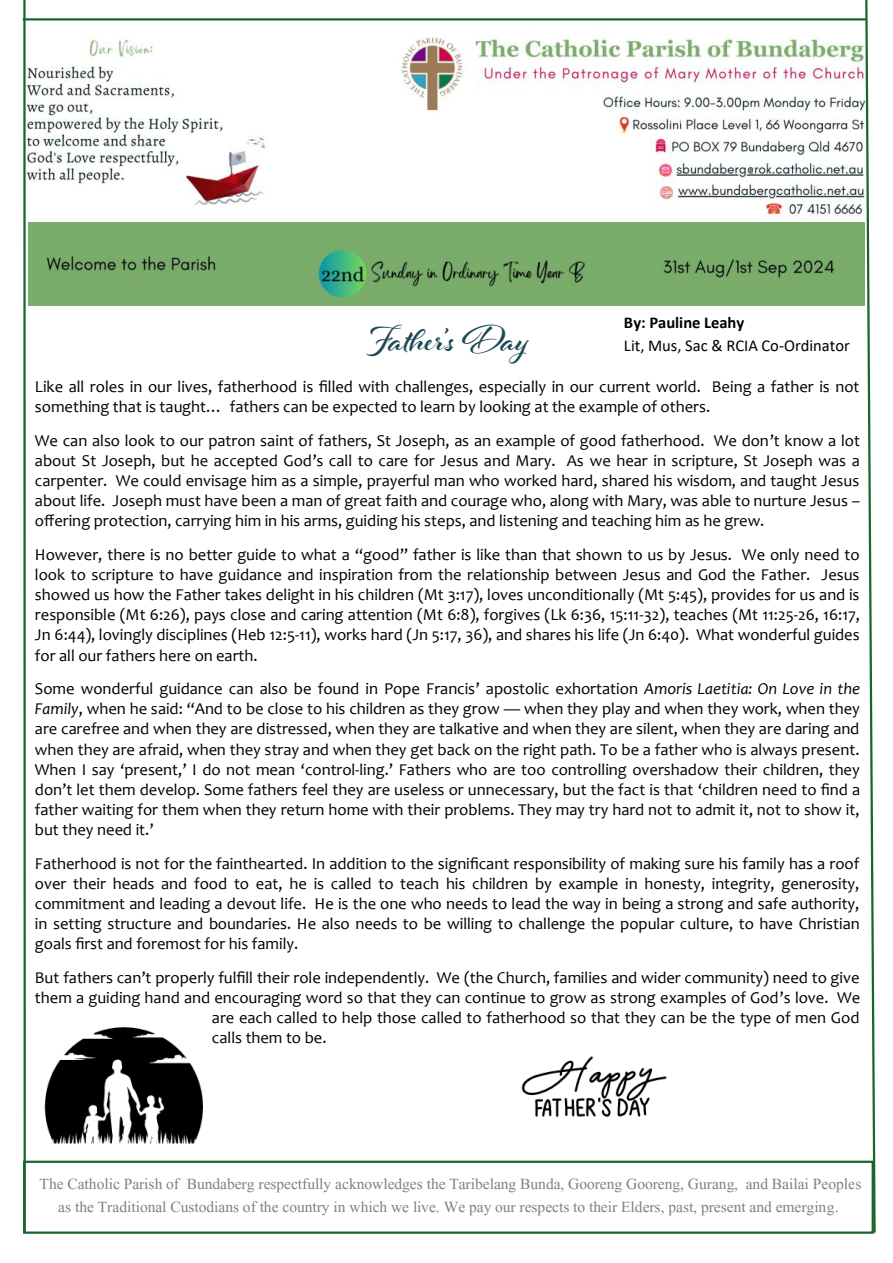
<style>
.page{position:relative;width:893px;height:1263px;background:#fff}
.page>*{position:absolute;margin:0;border:0;box-sizing:border-box;transform-origin:0 0}
.t1{font:700 39px "Al Fresco";color:#1c4954}
.t2{font:19.2px/22.6px "Aparajita";color:#808080;text-align:center}
.t3{font:16.65px "Candara";color:#000}
.t4{font:16.5px/20.1px "Candara";color:#000;text-align:justify}
.t5{font:16.5px "Calibri";color:#000}
.t6{font:700 16.5px "Calibri";letter-spacing:-.005em;color:#000}
.s1{font-style:italic}
</style>
<div class="page">
<img style="left:26px;top:37px;width:838px;height:186px">
<svg style="left:864px;top:0;width:12px;height:1233px"></svg>
<hr style="left:23px;top:0;width:3px;height:1233px;background:#18662b">
<hr style="left:23px;top:18px;width:843px;height:3px;background:#18662b">
<div style="left:23px;top:1161px;width:851px;height:73px;border:2px solid #18662b"></div>
<img style="left:29px;top:223px;width:835px;height:83px">
<img style="left:521px;top:1056px;width:146px;height:61px">
<img style="left:44px;top:1027px;width:159px;height:117px">
<p class="t6" style="left:624px;top:315px;width:122px">By: Pauline Leahy</p>
<p class="t1" style="left:366px;top:318px;width:164px">Father’s Day</p>
<p class="t5" style="left:624px;top:338px;width:227px">Lit, Mus, Sac &amp; RCIA Co-Ordinator</p>
<p class="t4" style="left:35px;top:378px;width:826px">Like all roles in our lives, fatherhood is filled with challenges, especially in our current world. Being a father is not</p>
<p class="t3" style="left:35px;top:400px;width:677px">something that is taught… fathers can be expected to learn by looking at the example of others.</p>
<p class="t4" style="left:35px;top:432px;width:827px">We can also look to our patron saint of fathers, St Joseph, as an example of good fatherhood. We don’t know a lot about St Joseph, but he accepted God’s call to care for Jesus and Mary. As we hear in scripture, St Joseph was a carpenter. We could envisage him as a simple, prayerful man who worked hard, shared his wisdom, and taught Jesus about life. Joseph must have been a man of great faith and courage who, along with Mary, was able to nurture Jesus – offering protection, carrying him in his arms, guiding his steps, and listening and teaching him as he grew.</p>
<p class="t4" style="left:35px;top:546px;width:827px">However, there is no better guide to what a “good” father is like than that shown to us by Jesus. We only need to look to scripture to have guidance and inspiration from the relationship between Jesus and God the Father. Jesus showed us how the Father takes delight in his children (Mt 3:17), loves unconditionally (Mt 5:45), provides for us and is responsible (Mt 6:26), pays close and caring attention (Mt 6:8), forgives (Lk 6:36, 15:11-32), teaches (Mt 11:25-26, 16:17, Jn 6:44), lovingly disciplines (Heb 12:5-11), works hard (Jn 5:17, 36), and shares his life (Jn 6:40). What wonderful guides for all our fathers here on earth.</p>
<p class="t3" style="left:35px;top:682px;width:827px">Some wonderful guidance can also be found in Pope Francis’ apostolic exhortation <span class="s1">Amoris Laetitia: On Love in the</span></p>
<p class="t4" style="left:35px;top:700px;width:827px"><span class="s1">Family</span>, when he said: “And to be close to his children as they grow — when they play and when they work, when they are carefree and when they are distressed, when they are talkative and when they are silent, when they are daring and when they are afraid, when they stray and when they get back on the right path. To be a father who is always present.<br>When I say ‘present,’ I do not mean ‘control-ling.’ Fathers who are too controlling overshadow their children, they don’t let them develop. Some fathers feel they are useless or unnecessary, but the fact is that ‘children need to find a father waiting for them when they return home with their problems. They may try hard not to admit it, not to show it, but they need it.’</p>
<p class="t4" style="left:35px;top:855px;width:826px">Fatherhood is not for the fainthearted. In addition to the significant responsibility of making sure his family has a roof over their heads and food to eat, he is called to teach his children by example in honesty, integrity, generosity, commitment and leading a devout life. He is the one who needs to lead the way in being a strong and safe authority, in setting structure and boundaries. He also needs to be willing to challenge the popular culture, to have Christian goals first and foremost for his family.</p>
<p class="t4" style="left:35px;top:969px;width:826px">But fathers can’t properly fulfill their role independently. We (the Church, families and wider community) need to give</p>
<p class="t4" style="left:35px;top:989px;width:827px">them a guiding hand and encouraging word so that they can continue to grow as strong examples of God’s love. We</p>
<p class="t4" style="left:212px;top:1009px;width:649px">are each called to help those called to fatherhood so that they can be the type of men God</p>
<p class="t4" style="left:212px;top:1029px;width:116px">calls them to be.</p>
<p class="t2" style="left:40px;top:1173px;width:823px">The Catholic Parish of Bundaberg respectfully acknowledges the Taribelang Bunda, Gooreng Gooreng, Gurang, and Bailai Peoples as the Traditional Custodians of the country in which we live. We pay our respects to their Elders, past, present and emerging.</p>
</div>
